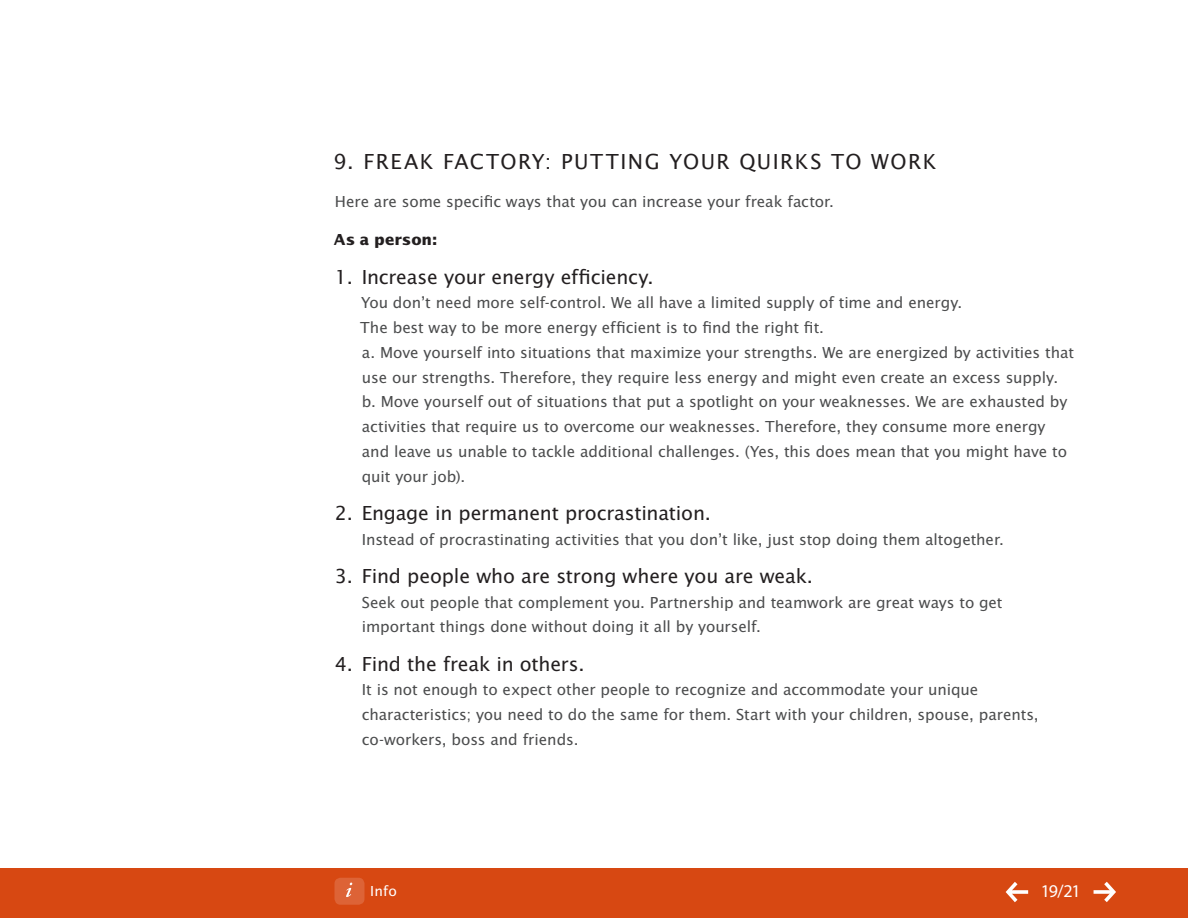
<style>
.page{position:relative;width:1188px;height:918px;background:#fff}
.page>*{position:absolute;margin:0;border:0;box-sizing:border-box;transform-origin:0 0}
.t1{font:22.5px "Lucida Sans EFOP";letter-spacing:.065em;color:#231f20}
.t2{font:21px "Lucida Sans EFOP";letter-spacing:-.01em;color:#231f20}
.t3{font:18px "Myriad Pro";color:#fff}
.t4{font:16.5px/24.8px "Lucida Sans EFOP";letter-spacing:-.005em;color:#4b4c4d}
.t5{font:700 16.5px "Lucida Sans EFOP";color:#231f20}
.t6{font:15px "Lucida Sans EFOP";color:#fff}
</style>
<div class="page">
<div style="left:0;top:869px;width:1188px;height:49px;background:#d74812"></div>
<div style="left:334px;top:878px;width:30px;height:27px;background:#dd6336;border-radius:6px"></div>
<svg style="left:346px;top:883px;width:6px;height:14px"></svg>
<svg style="left:1006px;top:882px;width:22px;height:20px"></svg>
<svg style="left:1094px;top:882px;width:22px;height:20px"></svg>
<h1 class="t1" style="left:333px;top:149px;width:300px">9. Freak Factory: Putting</h1>
<h1 class="t1" style="left:669px;top:149px;width:266px">Your Qui rks to Work</h1>
<p class="t4" style="left:335px;top:190px;width:501px">Here are some specific ways that you can increase your freak factor.</p>
<p class="t5" style="left:334px;top:231px;width:105px">As a person:</p>
<p class="t2" style="left:335px;top:265px;width:321px">1. Increase your energy efficiency.</p>
<p class="t4" style="left:360px;top:291px;width:715px">You don’t need more self-control. We all have a limited supply of time and energy.<br>The best way to be more energy efficient is to find the right fit.<br>a. Move yourself into situations that maximize your strengths. We are energized by activities that use our strengths. Therefore, they require less energy and might even create an excess supply. b. Move yourself out of situations that put a spotlight on your weaknesses. We are exhausted by activities that require us to overcome our weaknesses. Therefore, they consume more energy and leave us unable to tackle additional challenges. (Yes, this does mean that you might have to quit your job).</p>
<p class="t2" style="left:335px;top:501px;width:378px">2. Engage in permanent procrastination.</p>
<p class="t4" style="left:362px;top:528px;width:644px">Instead of procrastinating activities that you don’t like, just stop doing them altogether.</p>
<p class="t2" style="left:335px;top:564px;width:480px">3. Find people who are strong where you are weak.</p>
<p class="t4" style="left:362px;top:591px;width:642px">Seek out people that complement you. Partnership and teamwork are great ways to get important things done without doing it all by yourself.</p>
<p class="t2" style="left:335px;top:652px;width:251px">4. Find the freak in others.</p>
<p class="t4" style="left:362px;top:678px;width:678px">It is not enough to expect other people to recognize and accommodate your unique characteristics; you need to do the same for them. Start with your children, spouse, parents, co-workers, boss and friends.</p>
<p class="t6" style="left:370px;top:883px;width:28px">Info</p>
<p class="t3" style="left:1041px;top:880px;width:36px">19/21</p>
</div>
